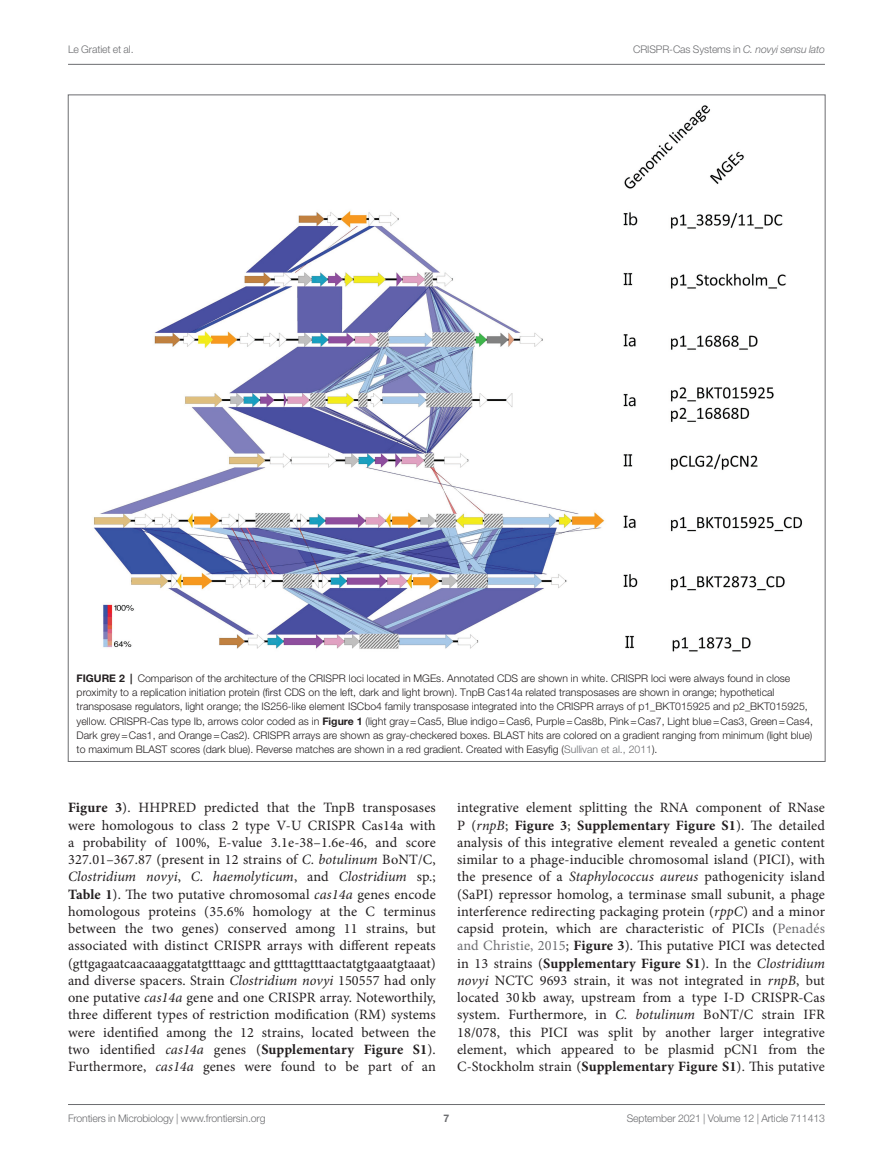
<style>
.page{position:relative;width:893px;height:1170px;background:#fff}
.page>*{position:absolute;margin:0;border:0;box-sizing:border-box;transform-origin:0 0}
.TEXT_FLUSH{font:14.25px/17.2px "Minion Pro";letter-spacing:.005em;color:#231f20;text-align:justify}
.FIG_LEG{font:300 10.5px/14.2px "Helvetica Neue LT Std";color:#231f20}
.t1{font:300 10.5px "Helvetica Neue LT Std";letter-spacing:-.015em;color:#6c6d70}
.t2{font:700 10.5px "Helvetica Neue LT Std";color:#6c6d70}
.s1{font-style:italic}
.s2{font-weight:700}
.s3{color:#6c6d70}
</style>
<div class="page">
<hr style="left:68px;top:64px;width:757px;height:1px;background:#6c6d70">
<hr style="left:68px;top:1104px;width:757px;height:1px;background:#6c6d70">
<img style="left:94px;top:105px;width:709px;height:547px">
<p class="t1" style="left:68px;top:42px;width:67px">Le Gratiet et al.</p>
<p class="t1" style="left:633px;top:42px;width:193px">CRISPR-Cas Systems in <span class="s1">C. novyi sensu lato</span></p>
<p class="FIG_LEG" style="left:77px;top:670px;width:738px"><span class="s2">FIGURE 2 |</span> Comparison of the architecture of the CRISPR loci located in MGEs. Annotated CDS are shown in white. CRISPR loci were always found in close proximity to a replication initiation protein (first CDS on the left, dark and light brown). TnpB Cas14a related transposases are shown in orange; hypothetical transposase regulators, light orange; the IS256-like element ISCbo4 family transposase integrated into the CRISPR arrays of p1_BKT015925 and p2_BKT015925, yellow. CRISPR-Cas type Ib, arrows color coded as in <span class="s2">Figure 1</span> (light gray=Cas5, Blue indigo=Cas6, Purple=Cas8b, Pink=Cas7, Light blue=Cas3, Green=Cas4, Dark grey=Cas1, and Orange=Cas2). CRISPR arrays are shown as gray-checkered boxes. BLAST hits are colored on a gradient ranging from minimum (light blue) to maximum BLAST scores (dark blue). Reverse matches are shown in a red gradient. Created with Easyfig (<span class="s3">Sullivan et al., 2011</span>).</p>
<p class="TEXT_FLUSH" style="left:68px;top:799px;width:369px"><span class="s2">Figure 3</span>). HHPRED predicted that the TnpB transposases were homologous to class 2 type V-U CRISPR Cas14a with a probability of 100%, E-value 3.1e-38–1.6e-46, and score 327.01–367.87 (present in 12 strains of <span class="s1">C. botulinum</span> BoNT/C, <span class="s1">Clostridium novyi</span>, <span class="s1">C. haemolyticum</span>, and <span class="s1">Clostridium</span> sp.; <span class="s2">Table 1</span>). The two putative chromosomal <span class="s1">cas14a</span> genes encode homologous proteins (35.6% homology at the C terminus between the two genes) conserved among 11 strains, but associated with distinct CRISPR arrays with different repeats (gttgagaatcaacaaaggatatgtttaagc and gttttagtttaactatgtgaaatgtaaat) and diverse spacers. Strain <span class="s1">Clostridium novyi</span> 150557 had only one putative <span class="s1">cas14a</span> gene and one CRISPR array. Noteworthily, three different types of restriction modification (RM) systems were identified among the 12 strains, located between the two identified <span class="s1">cas14a</span> genes (<span class="s2">Supplementary Figure S1</span>).<br>Furthermore, <span class="s1">cas14a</span> genes were found to be part of an</p>
<p class="TEXT_FLUSH" style="left:457px;top:799px;width:369px">integrative element splitting the RNA component of RNase P (<span class="s1">rnpB</span>; <span class="s2">Figure 3</span>; <span class="s2">Supplementary Figure S1</span>). The detailed analysis of this integrative element revealed a genetic content similar to a phage-inducible chromosomal island (PICI), with the presence of a <span class="s1">Staphylococcus aureus</span> pathogenicity island (SaPI) repressor homolog, a terminase small subunit, a phage interference redirecting packaging protein (<span class="s1">rppC</span>) and a minor capsid protein, which are characteristic of PICIs (<span class="s3">Penadés and Christie, 2015</span>; <span class="s2">Figure 3</span>). This putative PICI was detected in 13 strains (<span class="s2">Supplementary Figure S1</span>). In the <span class="s1">Clostridium novyi</span> NCTC 9693 strain, it was not integrated in <span class="s1">rnpB</span>, but located 30 kb away, upstream from a type I-D CRISPR-Cas system. Furthermore, in <span class="s1">C. botulinum</span> BoNT/C strain IFR 18/078, this PICI was split by another larger integrative element, which appeared to be plasmid pCN1 from the C-Stockholm strain (<span class="s2">Supplementary Figure S1</span>). This putative</p>
<p class="t1" style="left:68px;top:1111px;width:199px">Frontiers in Microbiology | www.frontiersin.org</p>
<p class="t2" style="left:444px;top:1111px;width:7px">7</p>
<p class="t1" style="left:627px;top:1111px;width:200px">September 2021 | Volume 12 | Article 711413</p>
</div>
